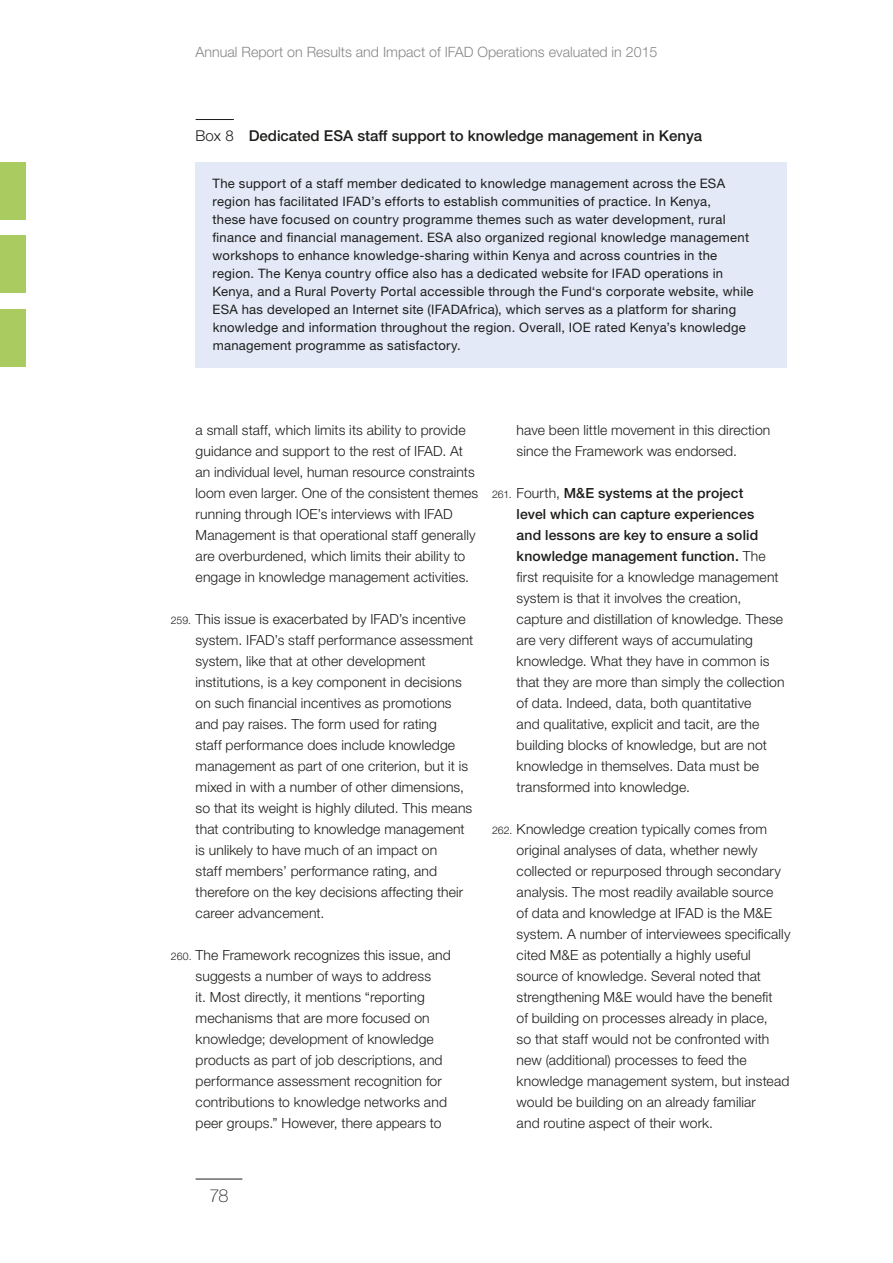
<style>
.page{position:relative;width:893px;height:1263px;background:#fff}
.page>*{position:absolute;margin:0;border:0;box-sizing:border-box;transform-origin:0 0}
.t1{font:100 18px "Helvetica Neue LT Std";color:#1d1d1b}
.t2{font:500 15px "Helvetica Neue LT Std";color:#1d1d1b}
.t3{font:300 14.25px "Helvetica Neue LT Std";color:#878787}
.t4{font:300 13.95px/21px "Helvetica Neue LT Std";letter-spacing:.01em;color:#1d1d1b}
.t5{font:13.05px/18px "Helvetica Neue LT Std";letter-spacing:.02em;color:#1d1d1b}
.s1{font-weight:300}
.s2{font-size:10.5px}
.s3{font-weight:500}
</style>
<div class="page">
<div style="left:0;top:162px;width:26px;height:58px;background:#a9cb60"></div>
<div style="left:0;top:236px;width:26px;height:57px;background:#a9cb60"></div>
<div style="left:0;top:309px;width:26px;height:58px;background:#a9cb60"></div>
<hr style="left:196px;top:1179px;width:46px;height:1px;background:#1d1d1b">
<hr style="left:196px;top:119px;width:38px;height:1px;background:#1d1d1b">
<div style="left:196px;top:162px;width:591px;height:205px;background:#e3e9f7"></div>
<p class="t3" style="left:196px;top:43px;width:463px">Annual Report on Results and Impact of IFAD Operations evaluated in 2015</p>
<p class="t2" style="left:196px;top:127px;width:508px"><span class="s1">Box 8</span> Dedicated ESA staff support to knowledge management in Kenya</p>
<p class="t5" style="left:213px;top:175px;width:542px">The support of a staff member dedicated to knowledge management across the ESA region has facilitated IFAD’s efforts to establish communities of practice. In Kenya,<br>these have focused on country programme themes such as water development, rural finance and financial management. ESA also organized regional knowledge management workshops to enhance knowledge-sharing within Kenya and across countries in the region. The Kenya country office also has a dedicated website for IFAD operations in Kenya, and a Rural Poverty Portal accessible through the Fund‘s corporate website, while ESA has developed an Internet site (IFADAfrica), which serves as a platform for sharing knowledge and information throughout the region. Overall, IOE rated Kenya’s knowledge management programme as satisfactory.</p>
<p class="t4" style="left:196px;top:419px;width:284px">a small staff, which limits its ability to provide guidance and support to the rest of IFAD. At an individual level, human resource constraints loom even larger. One of the consistent themes running through IOE’s interviews with IFAD Management is that operational staff generally are overburdened, which limits their ability to engage in knowledge management activities.</p>
<p class="t4" style="left:196px;top:608px;width:279px;text-indent:-25px"><span class="s2">259.</span> This issue is exacerbated by IFAD’s incentive system. IFAD’s staff performance assessment system, like that at other development institutions, is a key component in decisions on such financial incentives as promotions and pay raises. The form used for rating<br>staff performance does include knowledge management as part of one criterion, but it is mixed in with a number of other dimensions, so that its weight is highly diluted. This means that contributing to knowledge management is unlikely to have much of an impact on<br>staff members’ performance rating, and therefore on the key decisions affecting their career advancement.</p>
<p class="t4" style="left:196px;top:944px;width:257px;text-indent:-25px"><span class="s2">260.</span> The Framework recognizes this issue, and suggests a number of ways to address<br>it. Most directly, it mentions “reporting mechanisms that are more focused on knowledge; development of knowledge products as part of job descriptions, and performance assessment recognition for contributions to knowledge networks and peer groups.” However, there appears to</p>
<p class="t4" style="left:517px;top:419px;width:255px">have been little movement in this direction since the Framework was endorsed.</p>
<p class="t4" style="left:517px;top:482px;width:269px;text-indent:-25px"><span class="s2">261.</span> Fourth, <span class="s3">M&amp;E systems at the project<br>level which can capture experiences<br>and lessons are key to ensure a solid knowledge management function.</span> The first requisite for a knowledge management system is that it involves the creation, capture and distillation of knowledge. These are very different ways of accumulating knowledge. What they have in common is that they are more than simply the collection of data. Indeed, data, both quantitative<br>and qualitative, explicit and tacit, are the building blocks of knowledge, but are not knowledge in themselves. Data must be transformed into knowledge.</p>
<p class="t4" style="left:517px;top:818px;width:275px;text-indent:-25px"><span class="s2">262.</span> Knowledge creation typically comes from original analyses of data, whether newly collected or repurposed through secondary analysis. The most readily available source<br>of data and knowledge at IFAD is the M&amp;E system. A number of interviewees specifically cited M&amp;E as potentially a highly useful source of knowledge. Several noted that strengthening M&amp;E would have the benefit<br>of building on processes already in place,<br>so that staff would not be confronted with new (additional) processes to feed the knowledge management system, but instead would be building on an already familiar<br>and routine aspect of their work.</p>
<p class="t1" style="left:209px;top:1185px;width:21px">78</p>
</div>
